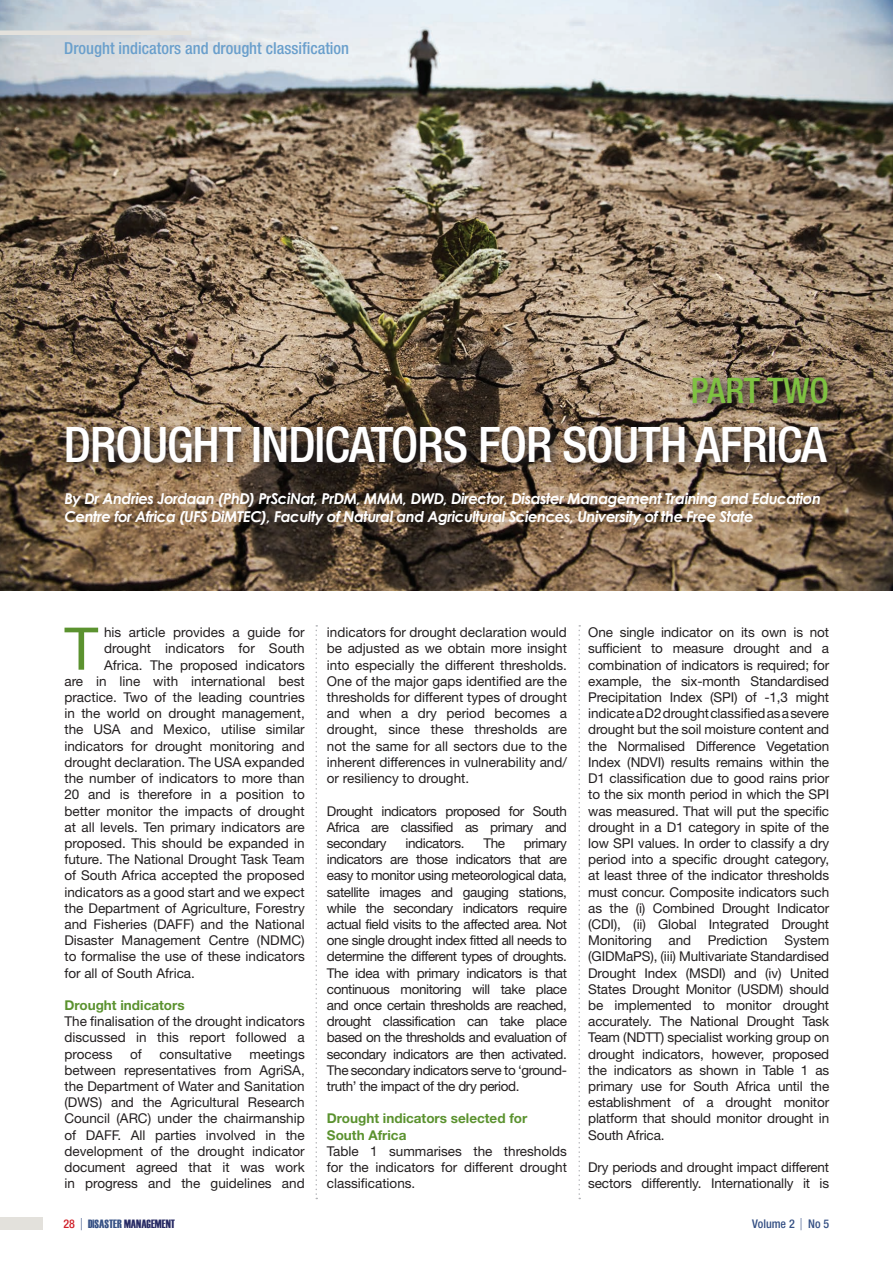
<style>
.page{position:relative;width:893px;height:1263px;background:#fff}
.page>*{position:absolute;margin:0;border:0;box-sizing:border-box;transform-origin:0 0}
.t1{font:58.95px "Helvetica Neue";color:#5b922f}
.t2{font:500 condensed 49.05px "Helvetica Neue";letter-spacing:-.02em;color:#fff}
.t3{font:500 condensed 35.25px "Helvetica Neue";color:#7fc241}
.t4{font:500 condensed 16.5px "Helvetica Neue";color:#6a9fcc}
.t5{font:italic 700 15px/17.2px "Century Gothic";letter-spacing:-.035em;color:#fff}
.t6{font:13.5px/16.2px "Helvetica Neue";color:#231f20;text-align:justify}
.t7{font:700 13.5px/16.2px "Helvetica Neue";color:#5b922f}
.t8{font:13.5px "Helvetica Neue";letter-spacing:-.03em;color:#231f20}
.t9{font:12px "Haettenschweiler";color:#272a64}
.t10{font:500 condensed 12px "Helvetica Neue";color:#355084}
.s1{font-family:"Helvetica Neue";font-weight:500;font-stretch:condensed;color:#d02029}
.s2{font-family:"Helvetica Neue";font-weight:500;font-stretch:condensed;font-size:16.5px;color:#355084}
.s3{color:#355084}
.s4{font-size:16.5px}
</style>
<div class="page">
<div style="left:0;top:1218px;width:43px;height:12px;background:#e3e1dc"></div>
<img style="left:0;top:0;width:893px;height:591px">
<hr style="left:0;top:31px;width:191px;height:4px;background:#e3e1dc">
<svg style="left:578px;top:625px;width:2px;height:574px"></svg>
<svg style="left:315px;top:625px;width:2px;height:574px"></svg>
<svg style="left:61px;top:371px;width:779px;height:103px"></svg>
<p class="t4" style="left:64px;top:39px;width:286px">Drought indicators and drought classification</p>
<h3 class="t3" style="left:691px;top:369px;width:140px">Part two</h3>
<h2 class="t2" style="left:64px;top:415px;width:764px">Drought indicators for South Africa</h2>
<p class="t5" style="left:64px;top:489px;width:758px">By Dr Andries Jordaan (PhD) PrSciNat, PrDM, MMM, DWD, Director, Disaster Management Training and Education<br>Centre for Africa (UFS DiMTEC), Faculty of Natural and Agricultural Sciences, University of the Free State</p>
<h1 class="t1" style="left:64px;top:613px;width:35px">T</h1>
<p class="t6" style="left:104px;top:624px;width:202px">his article provides a guide for</p>
<p class="t6" style="left:104px;top:640px;width:202px">drought indicators for South</p>
<p class="t6" style="left:104px;top:657px;width:202px">Africa. The proposed indicators</p>
<p class="t6" style="left:64px;top:673px;width:242px">are in line with international best</p>
<p class="t6" style="left:64px;top:689px;width:242px">practice. Two of the leading countries</p>
<p class="t6" style="left:64px;top:705px;width:242px">in the world on drought management,</p>
<p class="t6" style="left:64px;top:721px;width:242px">the USA and Mexico, utilise similar</p>
<p class="t6" style="left:64px;top:738px;width:242px">indicators for drought monitoring and</p>
<p class="t6" style="left:64px;top:754px;width:242px">drought declaration. The USA expanded</p>
<p class="t6" style="left:64px;top:770px;width:242px">the number of indicators to more than</p>
<p class="t6" style="left:64px;top:786px;width:242px">20 and is therefore in a position to</p>
<p class="t6" style="left:64px;top:802px;width:242px">better monitor the impacts of drought</p>
<p class="t6" style="left:64px;top:819px;width:242px">at all levels. Ten primary indicators are</p>
<p class="t6" style="left:64px;top:835px;width:242px">proposed. This should be expanded in</p>
<p class="t6" style="left:64px;top:851px;width:242px">future. The National Drought Task Team</p>
<p class="t6" style="left:64px;top:867px;width:242px">of South Africa accepted the proposed</p>
<p class="t6" style="left:64px;top:883px;width:242px">indicators as a good start and we expect</p>
<p class="t6" style="left:64px;top:900px;width:242px">the Department of Agriculture, Forestry</p>
<p class="t6" style="left:64px;top:916px;width:242px">and Fisheries (DAFF) and the National</p>
<p class="t6" style="left:64px;top:932px;width:242px">Disaster Management Centre (NDMC)</p>
<p class="t6" style="left:64px;top:948px;width:242px">to formalise the use of these indicators</p>
<p class="t6" style="left:64px;top:964px;width:132px">for all of South Africa.</p>
<p class="t7" style="left:64px;top:997px;width:122px">Drought indicators</p>
<p class="t6" style="left:64px;top:1013px;width:242px">The finalisation of the drought indicators discussed in this report followed a process</p>
<p class="t6" style="left:130px;top:1045px;width:13px">of</p>
<p class="t6" style="left:159px;top:1045px;width:74px">consultative</p>
<p class="t6" style="left:64px;top:1045px;width:242px;text-indent:185px">meetings between representatives from AgriSA, the Department of Water and Sanitation (DWS) and the Agricultural Research Council (ARC) under the chairmanship of DAFF. All parties involved in the development of the drought indicator document agreed that it was work in progress and the guidelines and</p>
<p class="t6" style="left:327px;top:624px;width:242px">indicators for drought declaration would be adjusted as we obtain more insight into especially the different thresholds.<br>One of the major gaps identified are the thresholds for different types of drought and when a dry period becomes a drought, since these thresholds are not the same for all sectors due to the inherent differences in vulnerability and/ or resiliency to drought.</p>
<p class="t6" style="left:327px;top:802px;width:242px">Drought indicators proposed for South Africa are classified as primary and secondary</p>
<p class="t6" style="left:327px;top:835px;width:242px;text-indent:197px">primary indicators are those indicators that are easy to monitor using meteorological data, satellite images and gauging stations, while the secondary indicators require actual field visits to the affected area. Not one single drought index fitted all needs to determine the different types of droughts.<br>The idea with primary indicators is that continuous monitoring will take place and once certain thresholds are reached, drought classification can take place based on the thresholds and evaluation of secondary indicators are then activated.<br>The secondary indicators serve to ‘ground&shy;truth’ the impact of the dry period.</p>
<p class="t7" style="left:327px;top:1110px;width:202px">Drought indicators selected for<br>South Africa</p>
<p class="t6" style="left:327px;top:1143px;width:242px">Table 1 summarises the thresholds for the indicators for different drought classifications.</p>
<p class="t8" style="left:406px;top:835px;width:60px">indicators.</p>
<p class="t6" style="left:483px;top:835px;width:23px">The</p>
<p class="t6" style="left:588px;top:624px;width:242px">One single indicator on its own is not sufficient to measure drought and a combination of indicators is required; for example, the six-month Standardised Precipitation Index (SPI) of -1,3 might indicate a D2 drought classified as a severe drought but the soil moisture content and the Normalised Difference Vegetation Index (NDVI) results remains within the D1 classification due to good rains prior to the six month period in which the SPI was measured. That will put the specific drought in a D1 category in spite of the low SPI values. In order to classify a dry period into a specific drought category, at least three of the indicator thresholds must concur. Composite indicators such as the (i) Combined Drought Indicator (CDI), (ii) Global Integrated Drought Monitoring and Prediction System (GIDMaPS), (iii) Multivariate Standardised Drought Index (MSDI) and (iv) United States Drought Monitor (USDM) should be implemented to monitor drought accurately. The National Drought Task Team (NDTT) specialist working group on drought indicators, however, proposed the indicators as shown in Table 1 as primary use for South Africa until the establishment of a drought monitor platform that should monitor drought in South Africa.</p>
<p class="t6" style="left:588px;top:1159px;width:242px">Dry periods and drought impact different sectors differently. Internationally it is</p>
<p class="t9" style="left:64px;top:1216px;width:113px"><span class="s1">28</span> <span class="s2">|</span> <span class="s3">DISASTER</span> MANAGEMENT</p>
<p class="t10" style="left:752px;top:1217px;width:78px">Volume 2 <span class="s4">|</span> No 5</p>
</div>
